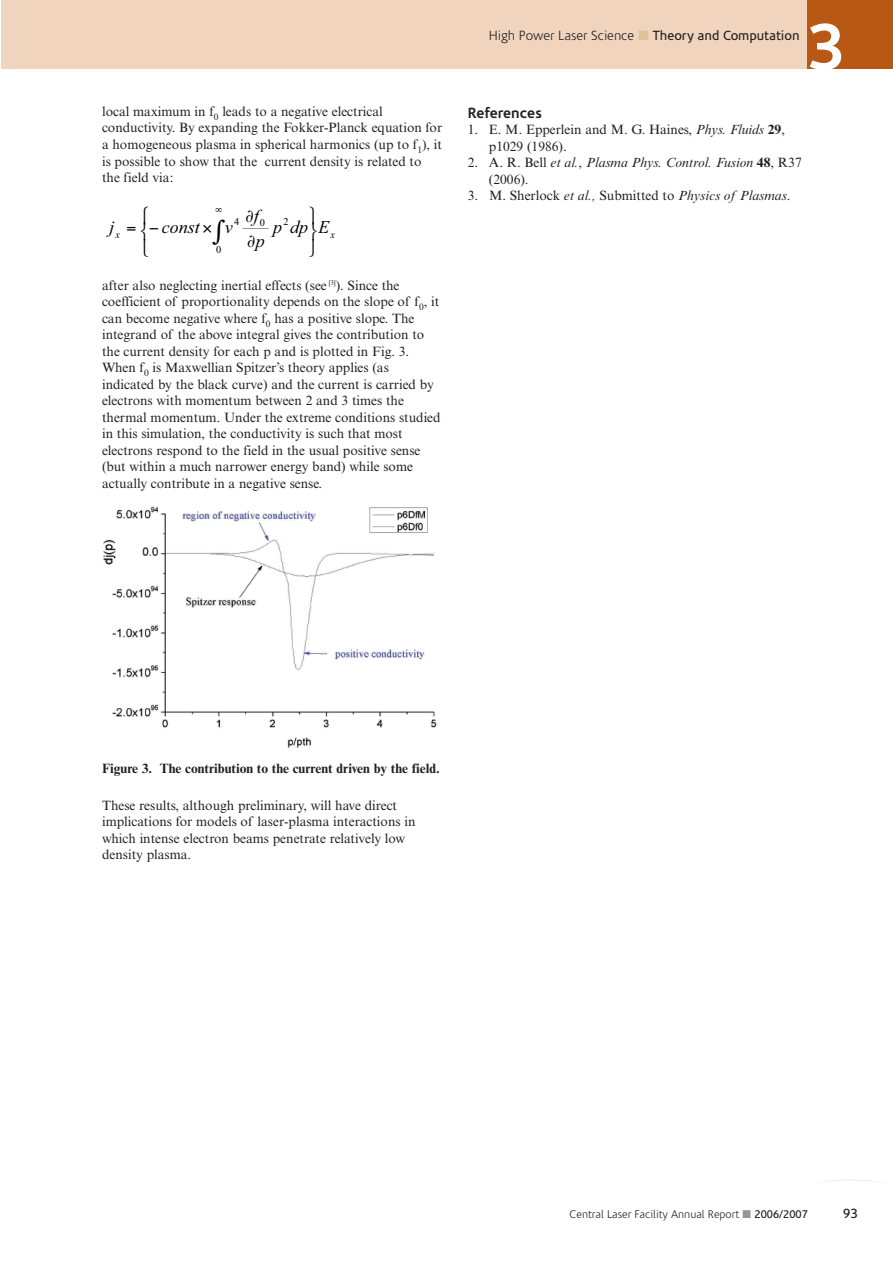
<style>
.page{position:relative;width:893px;height:1263px;background:#fff}
.page>*{position:absolute;margin:0;border:0;box-sizing:border-box;transform-origin:0 0}
.t1{font:700 66px "Corisande";color:#fff}
.t2{font:italic 18px "Times New Roman";color:#000}
.t3{font:700 15px "Corisande";color:#231f20}
.t4{font:13.5px/16.5px "Times NRMT";color:#231f20}
.t5{font:italic 13.5px/16.5px "Times NRMT";color:#231f20}
.t6{font:700 13.5px "Times NRMT";color:#231f20}
.t7{font:300 13.5px "Corisande";color:#231f20}
.t8{font:13.5px "Corisande";color:#231f20}
.t9{font:300 11.25px "Corisande";color:#231f20}
.t10{font:10.35px "Times New Roman";color:#000}
.t11{font:italic 10.35px "Times New Roman";color:#000}
.s1{color:#dfc298}
.s2{font-weight:400}
.s3{font-style:italic}
.s4{font-weight:700}
.s5{font-style:normal}
.s6{font-weight:700;font-style:normal}
.s7{color:#939598}
</style>
<div class="page">
<div style="left:2px;top:0;width:806px;height:68px;background:#f0d4be"></div>
<div style="left:808px;top:0;width:85px;height:68px;background:#b95814"></div>
<svg style="left:244px;top:228px;width:24px;height:1px"></svg>
<svg style="left:824px;top:1179px;width:53px;height:3px"></svg>
<img style="left:103px;top:506px;width:334px;height:242px">
<p class="t4" style="left:102px;top:105px;width:342px">local maximum in f<sub>0</sub> leads to a negative electrical conductivity. By expanding the Fokker-Planck equation for a homogeneous plasma in spherical harmonics (up to f<sub>1</sub>), it is possible to show that the current density is related to the field via:</p>
<h2 class="t2" style="left:245px;top:205px;width:22px">∂f</h2>
<p class="t10" style="left:234px;top:216px;width:7px">4</p>
<p class="t10" style="left:260px;top:217px;width:7px">0</p>
<p class="t10" style="left:284px;top:216px;width:7px">2</p>
<h2 class="t2" style="left:273px;top:217px;width:64px">p dp E<sub>x</sub></h2>
<h2 class="t2" style="left:109px;top:217px;width:10px">j</h2>
<h2 class="t2" style="left:149px;top:217px;width:52px">− const</h2>
<h2 class="t2" style="left:225px;top:217px;width:9px">v</h2>
<p class="t10" style="left:216px;top:243px;width:7px">0</p>
<p class="t11" style="left:115px;top:228px;width:6px">x</p>
<h2 class="t2" style="left:247px;top:231px;width:21px">∂p</h2>
<p class="t4" style="left:102px;top:278px;width:340px">after also neglecting inertial effects (see <sup>[3]</sup>). Since the coefficient of proportionality depends on the slope of f<sub>0</sub>, it can become negative where f<sub>0</sub> has a positive slope. The integrand of the above integral gives the contribution to the current density for each p and is plotted in Fig. 3.<br>When f<sub>0</sub> is Maxwellian Spitzer’s theory applies (as indicated by the black curve) and the current is carried by electrons with momentum between 2 and 3 times the thermal momentum. Under the extreme conditions studied in this simulation, the conductivity is such that most electrons respond to the field in the usual positive sense (but within a much narrower energy band) while some actually contribute in a negative sense.</p>
<p class="t7" style="left:489px;top:30px;width:312px">High Power Laser Science <span class="s1">■</span> <span class="s2">Theory and Computation</span></p>
<h1 class="t1" style="left:808px;top:21px;width:38px">3</h1>
<p class="t3" style="left:468px;top:107px;width:76px">References</p>
<p class="t4" style="left:489px;top:123px;width:298px;text-indent:-21px">1. E. M. Epperlein and M. G. Haines, <span class="s3">Phys. Fluids</span> <span class="s4">29</span>, p1029 (1986).</p>
<p class="t5" style="left:489px;top:155px;width:314px;text-indent:-21px"><span class="s5">2. A. R. Bell</span> et al.<span class="s5">,</span> Plasma Phys. Control. Fusion <span class="s6">48</span><span class="s5">, R37 (2006).</span></p>
<p class="t4" style="left:468px;top:189px;width:324px">3. M. Sherlock <span class="s3">et al.,</span> Submitted to <span class="s3">Physics of Plasmas</span>.</p>
<p class="t6" style="left:102px;top:763px;width:339px">Figure 3. The contribution to the current driven by the field.</p>
<p class="t4" style="left:102px;top:798px;width:315px">These results, although preliminary, will have direct implications for models of laser-plasma interactions in which intense electron beams penetrate relatively low density plasma.</p>
<p class="t9" style="left:570px;top:1210px;width:240px">Central Laser Facility Annual Report <span class="s7">■</span> <span class="s2">2006/2007</span></p>
<p class="t8" style="left:843px;top:1208px;width:16px">93</p>
</div>
